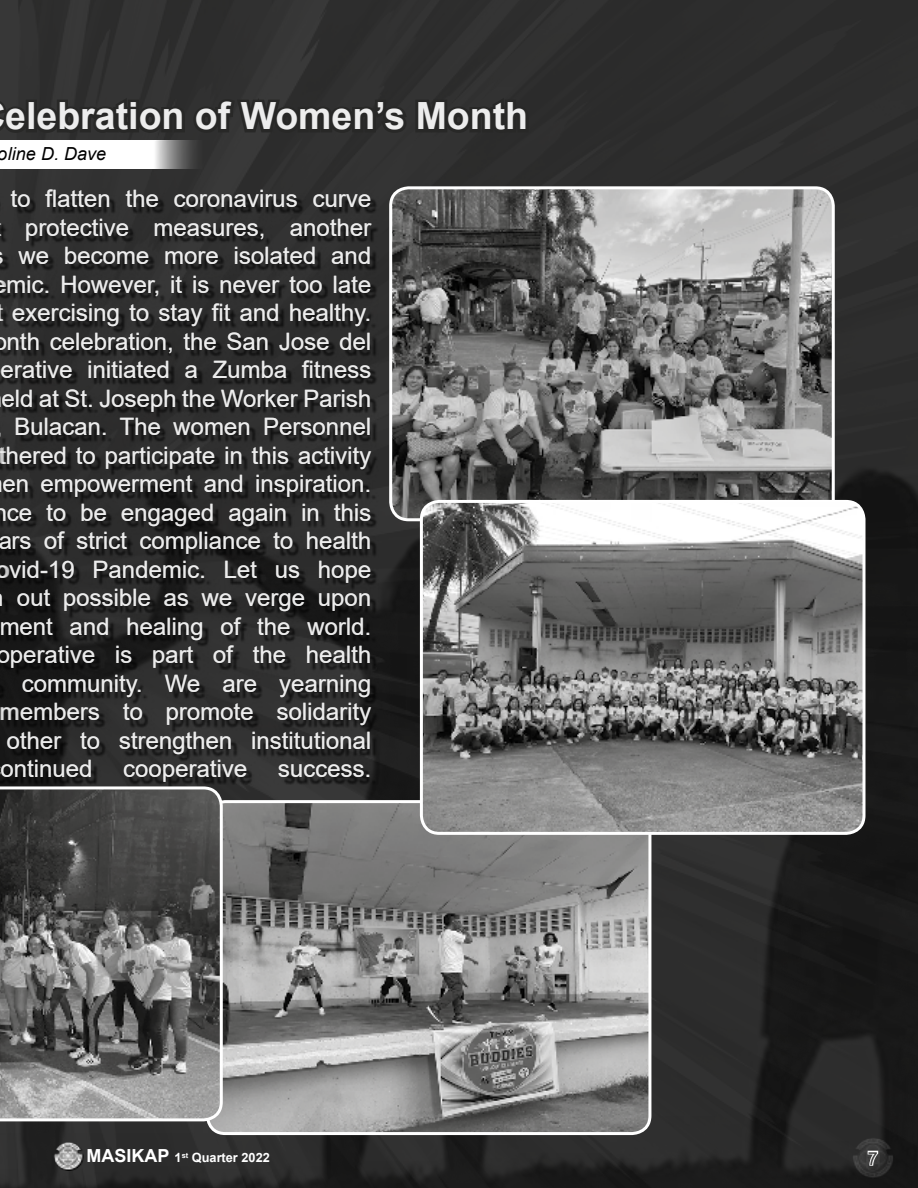
<style>
.page{position:relative;width:918px;height:1188px;background:#fff}
.page>*{position:absolute;margin:0;border:0;box-sizing:border-box;transform-origin:0 0}
.t1{font:700 37.5px "Arial";color:#ededed}
.t2{font:24px/28.5px "Arial";color:#fff;text-align:right}
.t3{font:italic 18px "Arial";color:#000}
.t4{font:18px "Arial";color:#3c3c3b}
.t5{font:700 12.75px "Arial";color:#fff}
.s1{font-size:18px}
</style>
<div class="page">
<img style="left:0;top:0;width:918px;height:1188px">
<svg style="left:0;top:193px;width:379px;height:595px;background:#272727"></svg>
<img style="left:391px;top:188px;width:442px;height:332px">
<div style="left:389px;top:186px;width:446px;height:335px;border:3px solid #fff;border-radius:18px"></div>
<img style="left:207px;top:804px;width:443px;height:330px">
<div style="left:206px;top:800px;width:445px;height:335px;border:3px solid #fff;border-radius:18px"></div>
<svg style="left:0;top:786px;width:223px;height:335px;background:#686767"></svg>
<img style="left:421px;top:501px;width:443px;height:332px">
<div style="left:420px;top:500px;width:446px;height:335px;border:3px solid #fff;border-radius:18px"></div>
<svg style="left:0;top:148px;width:207px;height:21px"></svg>
<svg style="left:0;top:60px;width:532px;height:88px;background:#343434"></svg>
<img style="left:53px;top:1141px;width:30px;height:29px">
<img style="left:850px;top:1137px;width:45px;height:42px">
<svg style="left:866px;top:1150px;width:13px;height:17px"></svg>
<h1 class="t1" style="left:5px;top:102px;width:524px">elebration of Women’s Month</h1>
<p class="t3" style="left:-2px;top:147px;width:110px">oline D. Dave</p>
<p class="t2" style="left:6px;top:185px;width:366px">to flatten the coronavirus curve protective measures, another we become more isolated and mic. However, it is never too late exercising to stay fit and healthy.</p>
<p class="t2" style="left:0;top:355px;width:372px">erative initiated a Zumba fitness</p>
<p class="t2" style="left:1px;top:384px;width:371px">eld at St. Joseph the Worker Parish</p>
<p class="t2" style="left:14px;top:412px;width:358px">Bulacan. The women Personnel</p>
<p class="t2" style="left:-1px;top:441px;width:374px">thered to participate in this activity</p>
<p class="t2" style="left:2px;top:469px;width:370px">en empowerment and inspiration.</p>
<p class="t2" style="left:-7px;top:498px;width:379px">nce to be engaged again in this</p>
<p class="t2" style="left:-2px;top:526px;width:375px">ars of strict compliance to health</p>
<p class="t2" style="left:-4px;top:555px;width:377px">ovid-19 Pandemic. Let us hope</p>
<p class="t2" style="left:17px;top:583px;width:356px">out possible as we verge upon</p>
<p class="t2" style="left:-1px;top:612px;width:373px">ment and healing of the world.</p>
<p class="t2" style="left:-4px;top:640px;width:376px">operative is part of the health</p>
<p class="t2" style="left:22px;top:669px;width:351px">community. We are yearning</p>
<p class="t2" style="left:0;top:697px;width:373px">members to promote solidarity</p>
<p class="t2" style="left:7px;top:726px;width:366px">other to strengthen institutional</p>
<p class="t2" style="left:0;top:754px;width:94px">ontinued</p>
<p class="t2" style="left:123px;top:754px;width:126px">cooperative</p>
<p class="t2" style="left:278px;top:754px;width:95px">success.</p>
<p class="t2" style="left:-6px;top:327px;width:379px">onth celebration, the San Jose del</p>
<p class="t5" style="left:87px;top:1150px;width:185px"><span class="s1">MASIKAP</span> 1<sup>st</sup> Quarter 2022</p>
<p class="t4" style="left:868px;top:1146px;width:12px">7</p>
</div>
